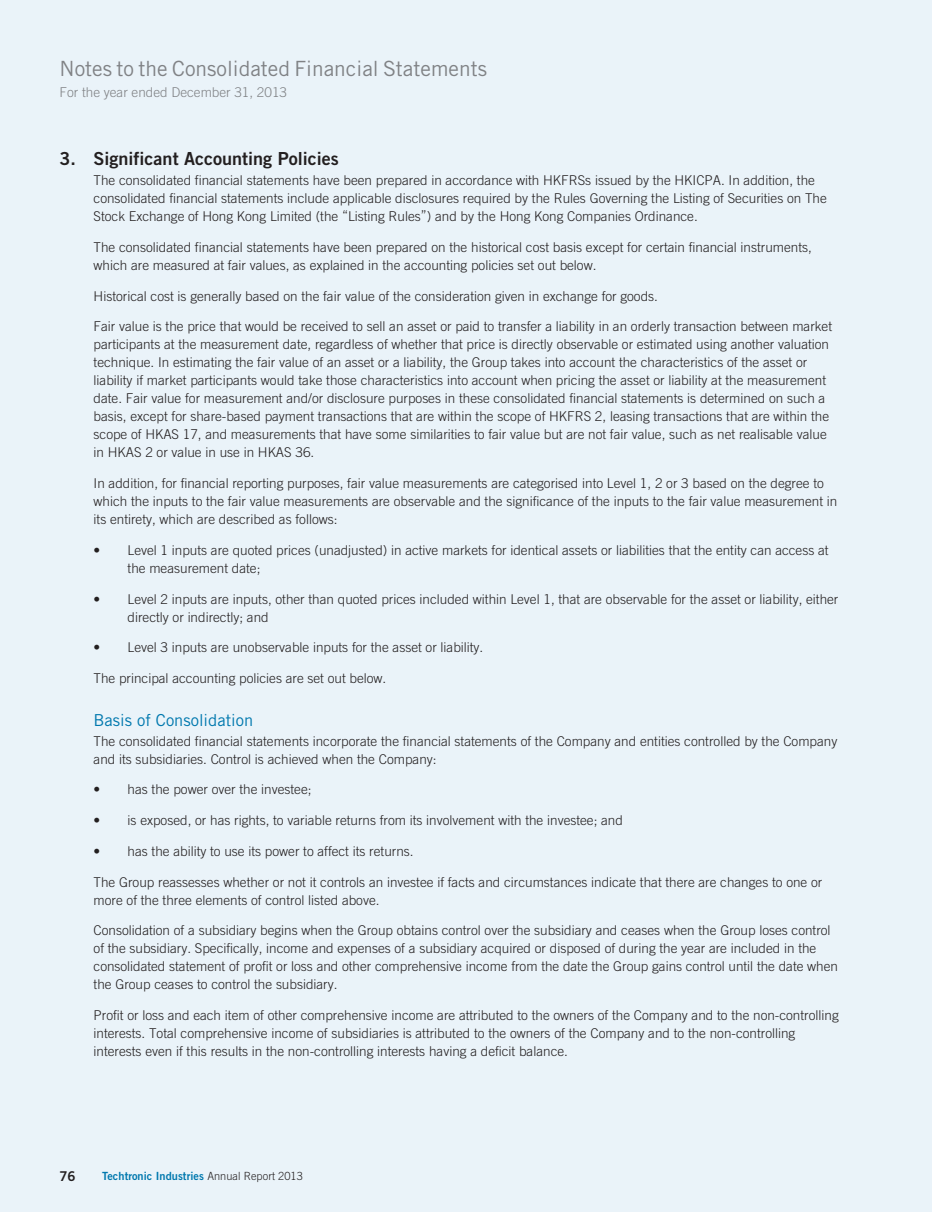
<style>
.page{position:relative;width:936px;height:1212px;background:#fff}
.page>*{position:absolute;margin:0;border:0;box-sizing:border-box;transform-origin:0 0}
.t1{font:21px "Trade Gothic LT Std";color:#808285}
._3__標題{font:18px "Trade Gothic LT Std Bd 2";color:#231f20}
._4__副標題{font:16.5px "Trade Gothic LT Std";color:#0078ae}
._1__內文{font:300 13.5px/18px "Trade Gothic LT Std";color:#231f20}
.t2{font:300 13.5px "Trade Gothic LT Std";color:#808285}
.t3{font:13.5px "Trade Gothic LT Std Bd 2";color:#231f20}
.t4{font:11.25px "Trade Gothic LT Std Bd 2";letter-spacing:.005em;color:#0078ae}
.s1{font-family:"Trade Gothic LT Std";font-weight:300;color:#231f20}
</style>
<div class="page">
<div style="left:0;top:0;width:931px;height:1212px;background:#eaf3f9"></div>
<h1 class="t1" style="left:60px;top:56px;width:429px">Notes to the Consolidated Financial Statements</h1>
<p class="t2" style="left:60px;top:84px;width:229px">For the year ended December 31, 2013</p>
<p class="_3__標題" style="left:60px;top:147px;width:281px">3. Significant Accounting Policies</p>
<p class="_1__內文" style="left:94px;top:171px;width:734px">The consolidated financial statements have been prepared in accordance with HKFRSs issued by the HKICPA. In addition, the consolidated financial statements include applicable disclosures required by the Rules Governing the Listing of Securities on The<br>Stock Exchange of Hong Kong Limited (the “Listing Rules”) and by the Hong Kong Companies Ordinance.</p>
<p class="_1__內文" style="left:94px;top:238px;width:719px">The consolidated financial statements have been prepared on the historical cost basis except for certain financial instruments, which are measured at fair values, as explained in the accounting policies set out below.</p>
<p class="_1__內文" style="left:94px;top:287px;width:566px">Historical cost is generally based on the fair value of the consideration given in exchange for goods.</p>
<p class="_1__內文" style="left:94px;top:317px;width:740px">Fair value is the price that would be received to sell an asset or paid to transfer a liability in an orderly transaction between market participants at the measurement date, regardless of whether that price is directly observable or estimated using another valuation technique. In estimating the fair value of an asset or a liability, the Group takes into account the characteristics of the asset or liability if market participants would take those characteristics into account when pricing the asset or liability at the measurement date. Fair value for measurement and/or disclosure purposes in these consolidated financial statements is determined on such a basis, except for share-based payment transactions that are within the scope of HKFRS 2, leasing transactions that are within the scope of HKAS 17, and measurements that have some similarities to fair value but are not fair value, such as net realisable value in HKAS 2 or value in use in HKAS 36.</p>
<p class="_1__內文" style="left:94px;top:474px;width:745px">In addition, for financial reporting purposes, fair value measurements are categorised into Level 1, 2 or 3 based on the degree to which the inputs to the fair value measurements are observable and the significance of the inputs to the fair value measurement in its entirety, which are described as follows:</p>
<p class="_1__內文" style="left:128px;top:541px;width:702px;text-indent:-34px">• Level 1 inputs are quoted prices (unadjusted) in active markets for identical assets or liabilities that the entity can access at the measurement date;</p>
<p class="_1__內文" style="left:128px;top:590px;width:712px;text-indent:-34px">• Level 2 inputs are inputs, other than quoted prices included within Level 1, that are observable for the asset or liability, either directly or indirectly; and</p>
<p class="_1__內文" style="left:94px;top:638px;width:391px">• Level 3 inputs are unobservable inputs for the asset or liability.</p>
<p class="_1__內文" style="left:94px;top:669px;width:294px">The principal accounting policies are set out below.</p>
<p class="_4__副標題" style="left:94px;top:710px;width:161px">Basis of Consolidation</p>
<p class="_1__內文" style="left:94px;top:732px;width:745px">The consolidated financial statements incorporate the financial statements of the Company and entities controlled by the Company and its subsidiaries. Control is achieved when the Company:</p>
<p class="_1__內文" style="left:94px;top:780px;width:219px">• has the power over the investee;</p>
<p class="_1__內文" style="left:94px;top:811px;width:531px">• is exposed, or has rights, to variable returns from its involvement with the investee; and</p>
<p class="_1__內文" style="left:94px;top:842px;width:321px">• has the ability to use its power to affect its returns.</p>
<p class="_1__內文" style="left:94px;top:873px;width:730px">The Group reassesses whether or not it controls an investee if facts and circumstances indicate that there are changes to one or more of the three elements of control listed above.</p>
<p class="_1__內文" style="left:94px;top:921px;width:745px">Consolidation of a subsidiary begins when the Group obtains control over the subsidiary and ceases when the Group loses control of the subsidiary. Specifically, income and expenses of a subsidiary acquired or disposed of during the year are included in the consolidated statement of profit or loss and other comprehensive income from the date the Group gains control until the date when the Group ceases to control the subsidiary.</p>
<p class="_1__內文" style="left:94px;top:1006px;width:746px">Profit or loss and each item of other comprehensive income are attributed to the owners of the Company and to the non-controlling interests. Total comprehensive income of subsidiaries is attributed to the owners of the Company and to the non-controlling interests even if this results in the non-controlling interests having a deficit balance.</p>
<p class="t3" style="left:60px;top:1167px;width:18px">76</p>
<p class="t4" style="left:102px;top:1169px;width:202px">Techtronic Industries <span class="s1">Annual Report 2013</span></p>
</div>
